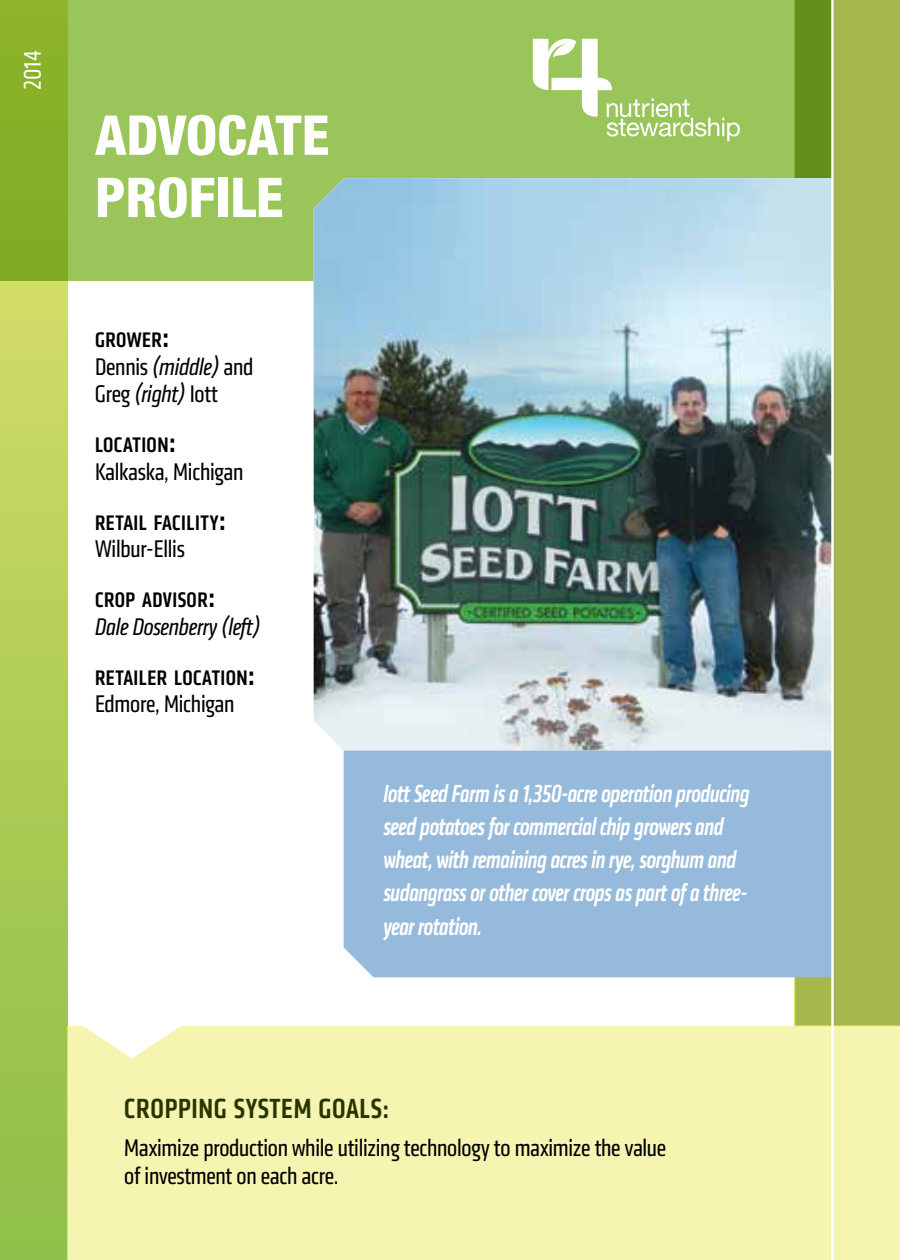
<style>
.page{position:relative;width:900px;height:1260px;background:#fff}
.page>*{position:absolute;margin:0;border:0;box-sizing:border-box;transform-origin:0 0}
.t1{font:800 condensed 55px/62.2px "Helvetica Neue";color:#fff}
.t2{font:500 condensed 28.75px "Klavika";letter-spacing:.025em;color:#293500}
.t3{font:italic 500 condensed 25.5px/33.2px "Klavika";letter-spacing:-.015em;color:#fff;scale:.91 1}
.t4{font:condensed 25px/27.5px "Klavika";letter-spacing:-.01em;color:#000}
.t5{font:italic condensed 25px "Klavika";letter-spacing:-.01em;color:#000}
.t6{font:condensed 25px "Klavika";color:#fff}
.t7{font:500 condensed 22px "Klavika";letter-spacing:.02em;color:#000}
.s1{font-size:31.25px}
.s2{font-style:italic}
</style>
<div class="page">
<svg style="left:0;top:281px;width:68px;height:979px;background:#aecc56"></svg>
<div style="left:795px;top:0;width:105px;height:1026px;background:#a4b84c"></div>
<svg style="left:0;top:0;width:831px;height:281px;background:#96c152"></svg>
<img style="left:314px;top:178px;width:517px;height:573px">
<div style="left:344px;top:751px;width:487px;height:226px;background:#96badb"></div>
<hr style="left:831px;top:0;width:3px;height:1260px;background:#fff">
<svg style="left:533px;top:39px;width:207px;height:102px"></svg>
<div style="left:68px;top:1026px;width:832px;height:234px;background:#f5f4b0"></div>
<svg style="left:83px;top:1026px;width:98px;height:32px"></svg>
<p class="t6" style="left:18px;top:90px;width:41px;rotate:-90deg">2014</p>
<h1 class="t1" style="left:95px;top:103px;width:236px">ADVOCATE<br>PROFILE</h1>
<p class="t7" style="left:95px;top:326px;width:76px">GROWER<span class="s1">:</span></p>
<p class="t4" style="left:95px;top:353px;width:160px">Dennis <span class="s2">(middle)</span> and<br>Greg <span class="s2">(right)</span> Iott</p>
<p class="t7" style="left:95px;top:431px;width:82px">LOCATION<span class="s1">:</span></p>
<p class="t4" style="left:95px;top:458px;width:150px">Kalkaska, Michigan</p>
<p class="t7" style="left:95px;top:509px;width:132px">RETAIL FACILITY<span class="s1">:</span></p>
<p class="t4" style="left:95px;top:536px;width:91px">Wilbur-Ellis</p>
<p class="t7" style="left:95px;top:586px;width:121px">CROP ADVISOR<span class="s1">:</span></p>
<p class="t5" style="left:95px;top:612px;width:167px">Dale Dosenberry (left)</p>
<p class="t7" style="left:95px;top:664px;width:161px">RETAILER LOCATION<span class="s1">:</span></p>
<p class="t4" style="left:95px;top:691px;width:141px">Edmore, Michigan</p>
<p class="t3" style="left:383px;top:777px;width:404px">Iott Seed Farm is a 1,350-acre operation producing seed potatoes for commercial chip growers and wheat, with remaining acres in rye, sorghum and sudangrass or other cover crops as part of a three&shy;year rotation.</p>
<p class="t2" style="left:124px;top:1090px;width:266px">CROPPING SYSTEM GOALS:</p>
<p class="t4" style="left:124px;top:1134px;width:544px">Maximize production while utilizing technology to maximize the value of investment on each acre.</p>
</div>
